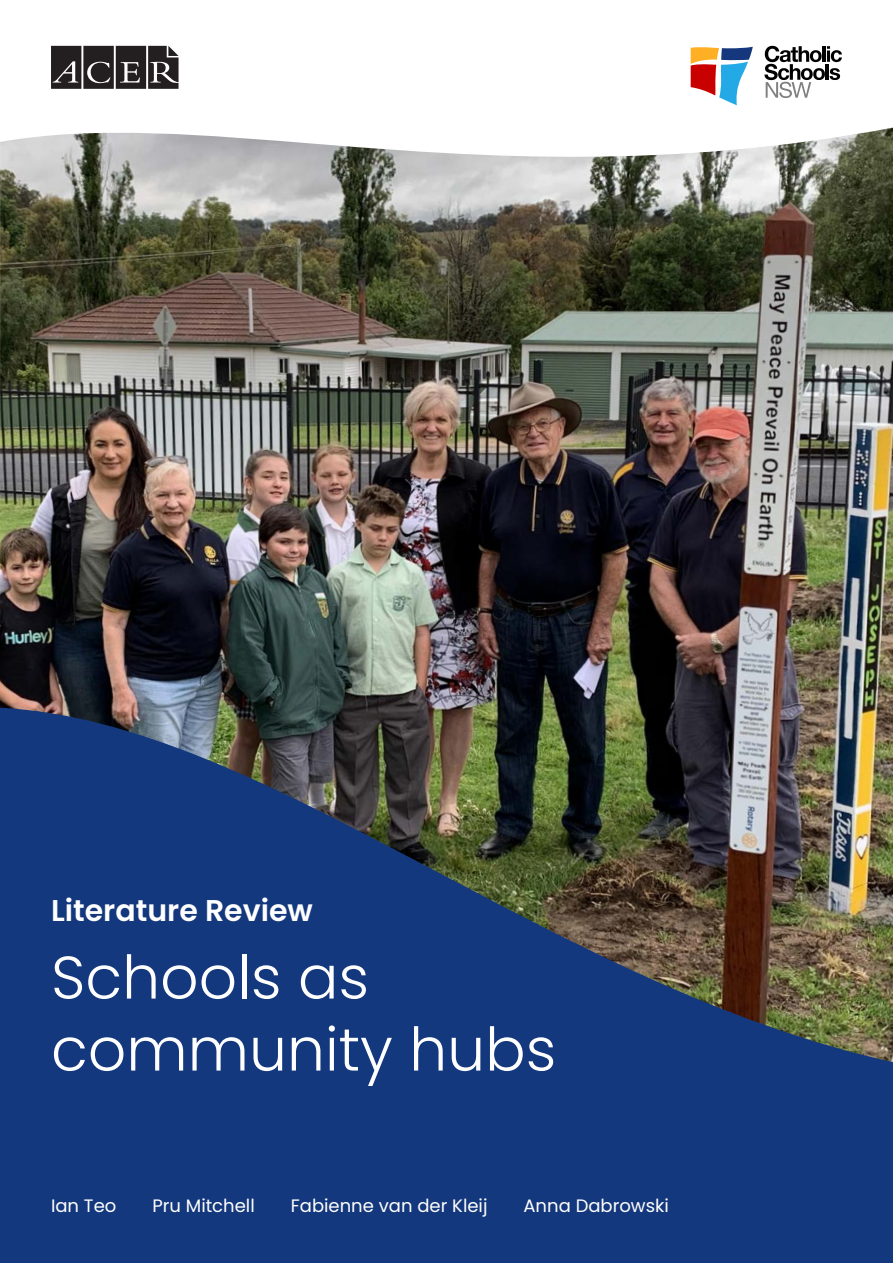
<style>
.page{position:relative;width:893px;height:1263px;background:#fff}
.page>*{position:absolute;margin:0;border:0;box-sizing:border-box;transform-origin:0 0}
.t1{font:300 60px/72px "Poppins";color:#fff}
.t2{font:600 30px "Poppins";color:#fff}
.t3{font:18px "Poppins";color:#fff}
</style>
<div class="page">
<svg style="left:51px;top:46px;width:128px;height:43px;background:#474344"></svg>
<svg style="left:764px;top:46px;width:78px;height:52px"></svg>
<svg style="left:691px;top:47px;width:62px;height:58px"></svg>
<div style="left:0;top:631px;width:893px;height:632px;background:#14387d"></div>
<img style="left:0;top:127px;width:893px;height:935px">
<p class="t2" style="left:51px;top:893px;width:263px">Literature Review</p>
<p class="t1" style="left:51px;top:942px;width:507px">Schools as community hubs</p>
<p class="t3" style="left:51px;top:1195px;width:67px">Ian Teo</p>
<p class="t3" style="left:152px;top:1195px;width:104px">Pru Mitchell</p>
<p class="t3" style="left:291px;top:1195px;width:198px">Fabienne van der Kleij</p>
<p class="t3" style="left:523px;top:1195px;width:147px">Anna Dabrowski</p>
</div>
